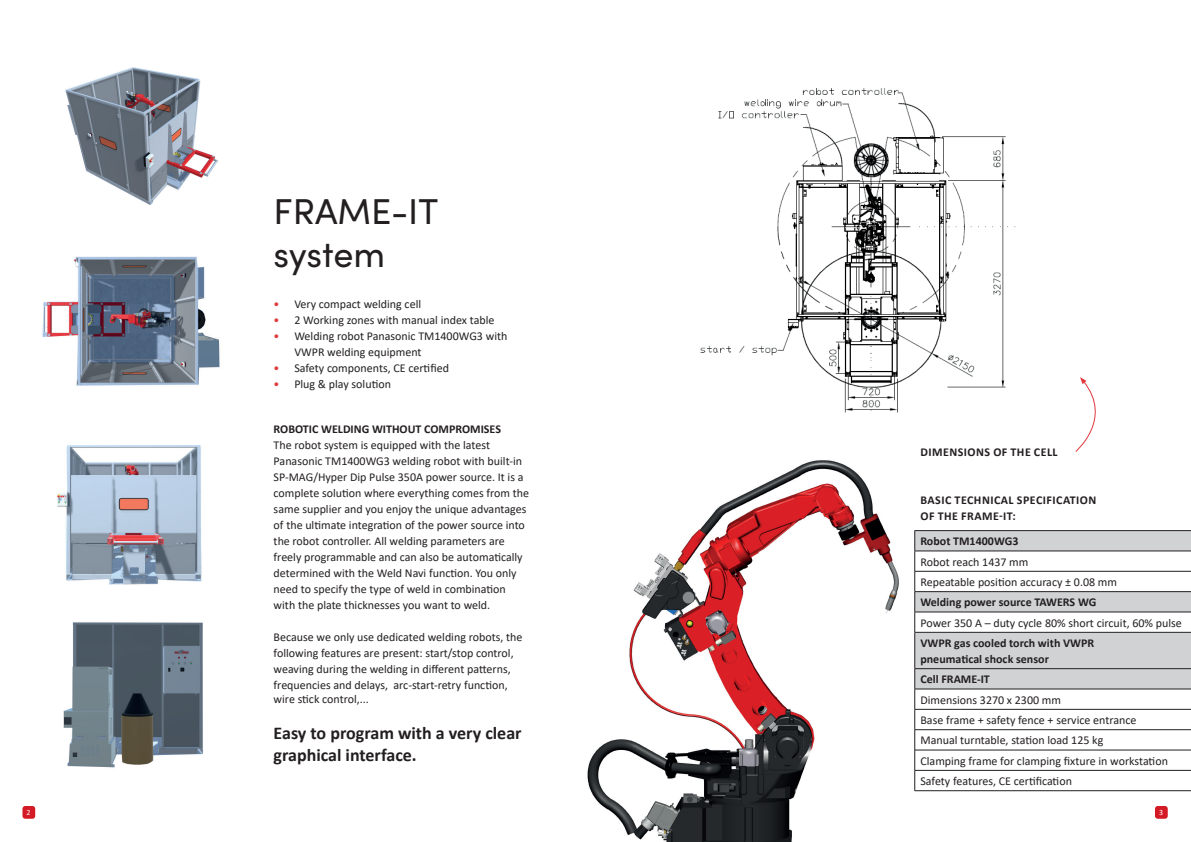
<style>
.page{position:relative;width:1191px;height:842px;background:#fff}
.page>*{position:absolute;margin:0;border:0;box-sizing:border-box;transform-origin:0 0}
.t1{font:36px/43.2px "Sofia Pro";color:#231f20}
.t2{font:700 18px/21.6px "Calibri";color:#231f20}
.t3{font:12px/16px "Calibri";color:#231f20}
.t4{font:700 12px/16px "Calibri";color:#231f20}
.t5{font:700 12px/16px "Calibri";letter-spacing:.04em;color:#231f20}
.t6{font:8px "Calibri";color:#fff}
.s1{color:#e1373d}
</style>
<div class="page">
<div style="left:22px;top:806px;width:13px;height:13px;background:#d41a24;border-radius:3px"></div>
<div style="left:1155px;top:806px;width:12px;height:13px;background:#d41a24;border-radius:3px"></div>
<img style="left:587px;top:460px;width:353px;height:382px">
<div style="left:765px;top:581px;width:105px;height:55px;background:#fff"></div>
<img style="left:700px;top:88px;width:316px;height:325px">
<svg style="left:915px;top:531px;width:276px;height:20px;background:#cbcbcd"></svg>
<svg style="left:915px;top:552px;width:276px;height:238px"></svg>
<hr style="left:915px;top:709px;width:276px;height:1px;background:#231f20">
<hr style="left:915px;top:729px;width:276px;height:1px;background:#231f20">
<hr style="left:915px;top:750px;width:276px;height:1px;background:#231f20">
<hr style="left:915px;top:770px;width:276px;height:1px;background:#231f20">
<hr style="left:914px;top:530px;width:277px;height:1px;background:#231f20">
<hr style="left:914px;top:551px;width:277px;height:1px;background:#231f20">
<hr style="left:914px;top:571px;width:277px;height:1px;background:#231f20">
<hr style="left:914px;top:790px;width:277px;height:1px;background:#231f20">
<hr style="left:914px;top:632px;width:277px;height:1px;background:#231f20">
<hr style="left:914px;top:632px;width:1px;height:36px;background:#231f20">
<hr style="left:914px;top:668px;width:277px;height:1px;background:#231f20">
<svg style="left:914px;top:669px;width:1px;height:121px"></svg>
<hr style="left:914px;top:689px;width:277px;height:1px;background:#231f20">
<hr style="left:914px;top:591px;width:277px;height:1px;background:#231f20">
<svg style="left:914px;top:531px;width:1px;height:101px"></svg>
<hr style="left:914px;top:612px;width:277px;height:1px;background:#231f20">
<img style="left:65px;top:67px;width:153px;height:138px">
<img style="left:63px;top:622px;width:140px;height:146px">
<img style="left:42px;top:256px;width:178px;height:130px">
<img style="left:57px;top:445px;width:145px;height:140px">
<svg style="left:1075px;top:377px;width:21px;height:75px"></svg>
<h1 class="t1" style="left:274px;top:188px;width:166px">FRAME-IT system</h1>
<p class="t3" style="left:274px;top:296px;width:149px"><span class="s1">•</span> Very compact welding cell</p>
<p class="t3" style="left:274px;top:312px;width:222px"><span class="s1">•</span> 2 Working zones with manual index table</p>
<p class="t3" style="left:294px;top:328px;width:214px;text-indent:-21px"><span class="s1">•</span> Welding robot Panasonic TM1400WG3 with<br>VWPR welding equipment</p>
<p class="t3" style="left:274px;top:360px;width:177px"><span class="s1">•</span> Safety components, CE certified</p>
<p class="t3" style="left:274px;top:376px;width:119px"><span class="s1">•</span> Plug &amp; play solution</p>
<p class="t4" style="left:274px;top:420px;width:229px">ROBOTIC WELDING WITHOUT COMPROMISES</p>
<p class="t3" style="left:274px;top:436px;width:257px">The robot system is equipped with the latest Panasonic TM1400WG3 welding robot with built-in SP-MAG/Hyper Dip Pulse 350A power source. It is a complete solution where everything comes from the same supplier and you enjoy the unique advantages of the ultimate integration of the power source into the robot controller. All welding parameters are freely programmable and can also be automatically determined with the Weld Navi function. You only need to specify the type of weld in combination with the plate thicknesses you want to weld.</p>
<p class="t3" style="left:274px;top:628px;width:250px">Because we only use dedicated welding robots, the following features are present: start/stop control, weaving during the welding in different patterns, frequencies and delays, arc-start-retry function,</p>
<p class="t3" style="left:274px;top:691px;width:97px">wire stick control,...</p>
<h2 class="t2" style="left:274px;top:722px;width:249px">Easy to program with a very clear graphical interface.</h2>
<p class="t5" style="left:920px;top:444px;width:139px">DIMENSIONS OF THE CELL</p>
<p class="t5" style="left:920px;top:492px;width:177px">BASIC TECHNICAL SPECIFICATION<br>OF THE FRAME-IT:</p>
<p class="t4" style="left:920px;top:533px;width:99px">Robot TM1400WG3</p>
<p class="t3" style="left:920px;top:551px;width:198px;line-height:20.3px">Robot reach 1437 mm<br>Repeatable position accuracy ± 0.08 mm</p>
<p class="t4" style="left:920px;top:594px;width:177px">Welding power source TAWERS WG</p>
<p class="t3" style="left:920px;top:614px;width:263px">Power 350 A – duty cycle 80% short circuit, 60% pulse</p>
<p class="t4" style="left:920px;top:635px;width:175px">VWPR gas cooled torch with VWPR pneumatical shock sensor</p>
<p class="t4" style="left:920px;top:671px;width:71px">Cell FRAME-IT</p>
<p class="t3" style="left:920px;top:689px;width:249px;line-height:20.3px">Dimensions 3270 x 2300 mm<br>Base frame + safety fence + service entrance Manual turntable, station load 125 kg<br>Clamping frame for clamping fixture in workstation Safety features, CE certification</p>
<p class="t6" style="left:27px;top:807px;width:6px">2</p>
<p class="t6" style="left:1159px;top:806px;width:6px">3</p>
</div>
